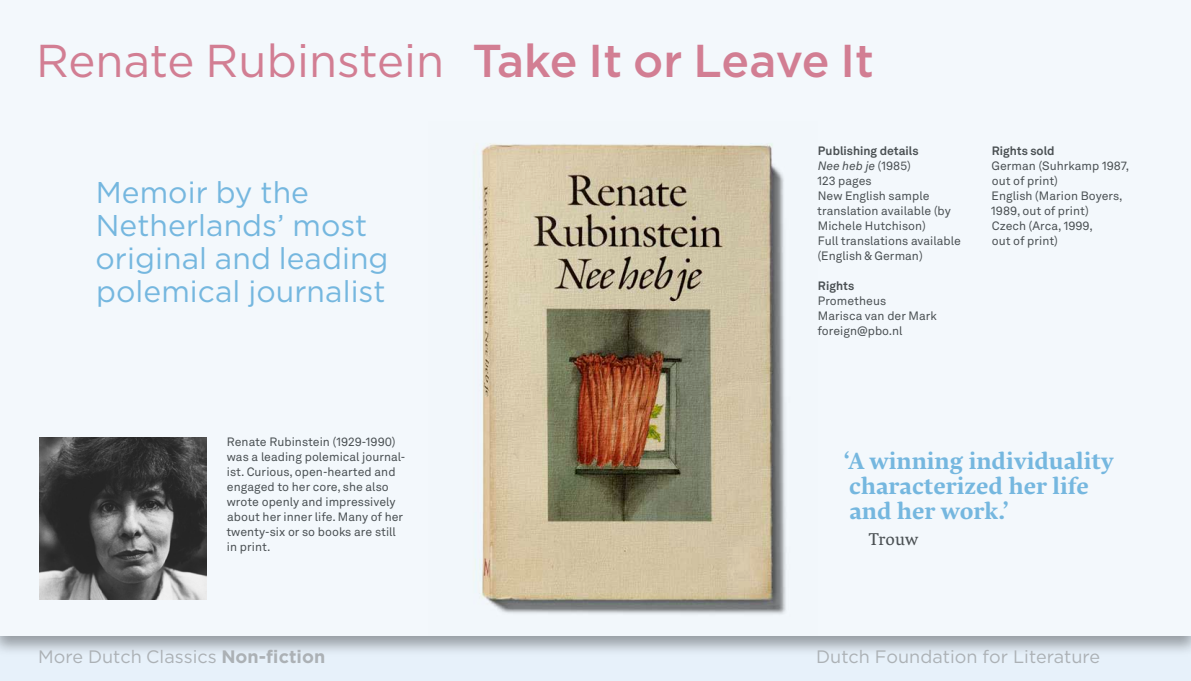
<style>
.page{position:relative;width:1191px;height:681px;background:#fff}
.page>*{position:absolute;margin:0;border:0;box-sizing:border-box;transform-origin:0 0}
.t1{font:46px "Gotham";color:#d27e93}
.t2{font:30px/33px "Gotham";letter-spacing:.005em;color:#75b7df}
.t3{font:23px/25px "Lava Std Bld";color:#75b7df}
.t4{font:18px "Gotham";letter-spacing:.005em;color:#acb1b5}
.t5{font:17px "Lava Pro";letter-spacing:-.01em;color:#4a5053}
.t6{font:12px/15px "Akkurat LL";color:#4a5053}
.t7{font:700 12px "Akkurat LL";color:#4a5053}
.s1{font-weight:500}
.s2{font-weight:700}
.s3{font-style:italic}
</style>
<div class="page">
<div style="left:0;top:635px;width:1191px;height:45px;background:#e7f1fa"></div>
<div style="left:0;top:0;width:1191px;height:656px;background:#000;opacity:.35"></div>
<div style="left:0;top:0;width:1191px;height:635px;background:#f3f8fc"></div>
<img style="left:479px;top:143px;width:307px;height:471px">
<img style="left:40px;top:437px;width:166px;height:162px">
<h1 class="t1" style="left:36px;top:31px;width:839px">Renate Rubinstein <span class="s1">Take It or Leave It</span></h1>
<h2 class="t2" style="left:95px;top:175px;width:294px">Memoir by the<br>Netherlands’ most original and leading polemical journalist</h2>
<p class="t6" style="left:817px;top:143px;width:145px"><span class="s2">Publishing details<br></span><span class="s3">Nee heb je</span> (1985)<br>123 pages<br>New English sample translation available (by<br>Michele Hutchison)<br>Full translations available (English &amp; German)</p>
<p class="t7" style="left:818px;top:276px;width:38px">Rights</p>
<p class="t6" style="left:817px;top:293px;width:121px">Prometheus<br>Marisca van der Mark foreign@pbo.nl</p>
<p class="t7" style="left:991px;top:141px;width:64px">Rights sold</p>
<p class="t6" style="left:991px;top:158px;width:139px">German (Suhrkamp 1987, out of print)<br>English (Marion Boyers,<br>1989, out of print)<br>Czech (Arca, 1999,<br>out of print)</p>
<p class="t6" style="left:226px;top:433px;width:180px">Renate Rubinstein (1929-1990) was a leading polemical journal&shy;ist. Curious, open-hearted and engaged to her core, she also wrote openly and impressively about her inner life. Many of her twenty-six or so books are still in print.</p>
<h3 class="t3" style="left:843px;top:447px;width:272px">‘A winning individuality characterized her life and her work.’</h3>
<h3 class="t5" style="left:868px;top:525px;width:52px">Trouw</h3>
<h3 class="t4" style="left:38px;top:645px;width:289px">More Dutch Classics <span class="s2">Non-fiction</span></h3>
<h3 class="t4" style="left:816px;top:645px;width:285px">Dutch Foundation for Literature</h3>
</div>
